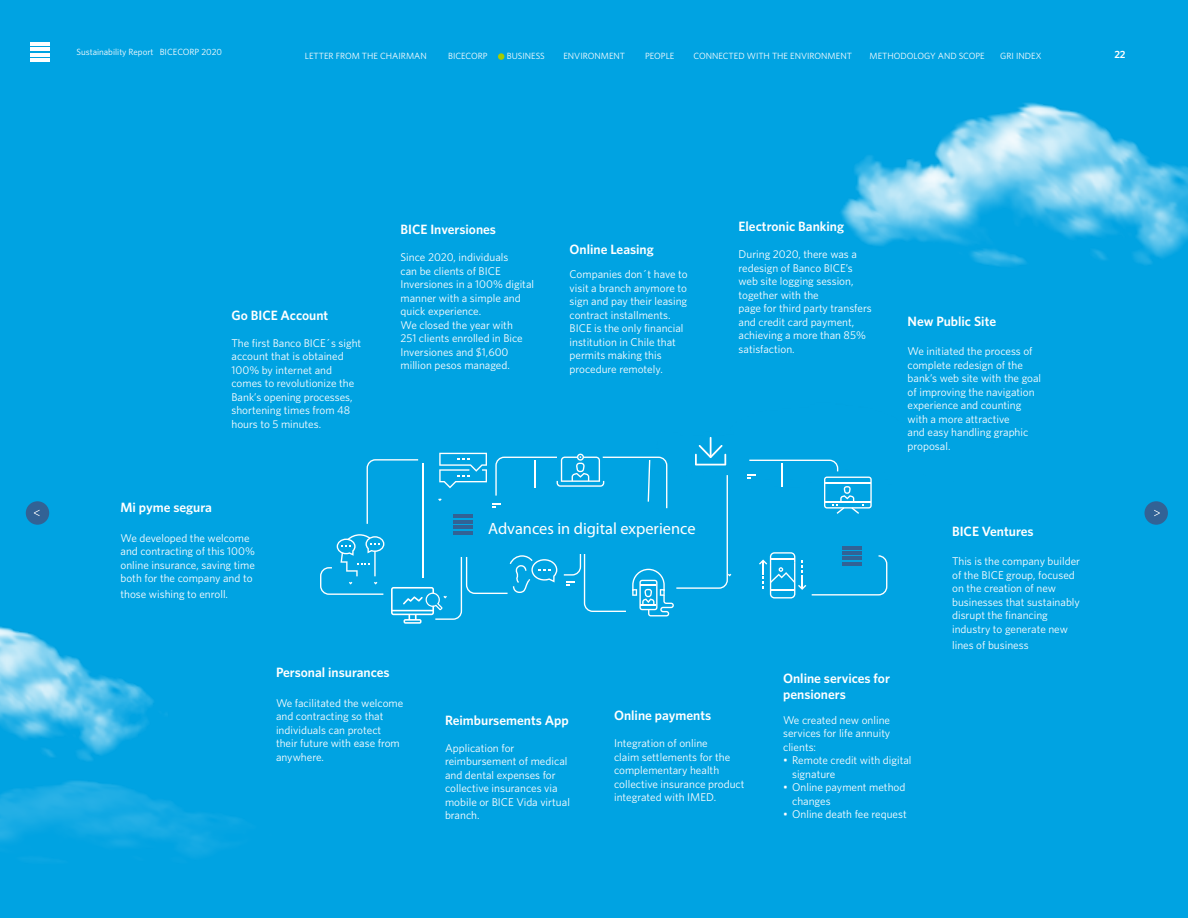
<style>
.page{position:relative;width:1188px;height:918px;background:#00a3e2}
.page>*{position:absolute;margin:0;border:0;box-sizing:border-box;transform-origin:0 0}
.t1{font:16.35px "Myriad Pro";color:#fff}
.t2{font:600 13.5px/16.2px "Whitney HTF";color:#fff}
.t3{font:11.25px/13.5px "Whitney HTF";color:#fff}
.t4{font:600 10.5px "Whitney HTF";color:#fff}
.t5{font:9px "Whitney HTF";color:#fff}
</style>
<div class="page">
<svg style="left:812px;top:555px;width:75px;height:41px"></svg>
<svg style="left:824px;top:496px;width:48px;height:18px"></svg>
<svg style="left:759px;top:552px;width:47px;height:46px"></svg>
<svg style="left:320px;top:452px;width:411px;height:172px"></svg>
<hr style="left:453px;top:515px;width:19px;height:3px;background:#326295">
<hr style="left:453px;top:520px;width:19px;height:3px;background:#326295">
<hr style="left:453px;top:526px;width:19px;height:3px;background:#326295">
<hr style="left:453px;top:531px;width:19px;height:3px;background:#326295">
<hr style="left:843px;top:546px;width:19px;height:3px;background:#326295">
<hr style="left:843px;top:551px;width:19px;height:4px;background:#326295">
<hr style="left:843px;top:557px;width:19px;height:3px;background:#326295">
<hr style="left:843px;top:562px;width:19px;height:4px;background:#326295">
<img style="left:637px;top:437px;width:235px;height:59px">
<img style="left:841px;top:102px;width:347px;height:164px">
<img style="left:0;top:626px;width:154px;height:135px">
<img style="left:0;top:780px;width:241px;height:80px">
<div style="left:498px;top:53px;width:6px;height:7px;background:#a6cc00;border-radius:50%"></div>
<hr style="left:30px;top:42px;width:19px;height:3px;background:#fff">
<hr style="left:30px;top:48px;width:19px;height:3px;background:#fff">
<hr style="left:30px;top:53px;width:19px;height:3px;background:#fff">
<hr style="left:30px;top:59px;width:19px;height:3px;background:#fff">
<div style="left:1145px;top:501px;width:23px;height:24px;background:#326295;border-radius:50%"></div>
<svg style="left:1154px;top:510px;width:6px;height:6px"></svg>
<div style="left:26px;top:501px;width:23px;height:24px;background:#326295;border-radius:50%"></div>
<svg style="left:34px;top:510px;width:6px;height:6px"></svg>
<p class="t5" style="left:76px;top:46px;width:147px">Sustainability Report BICECORP 2020</p>
<p class="t5" style="left:305px;top:51px;width:123px">LETTER FROM THE CHAIRMAN</p>
<p class="t5" style="left:448px;top:51px;width:41px">BICECORP</p>
<p class="t5" style="left:507px;top:51px;width:40px">BUSINESS</p>
<p class="t5" style="left:563px;top:51px;width:63px">ENVIRONMENT</p>
<p class="t5" style="left:645px;top:51px;width:31px">PEOPLE</p>
<p class="t5" style="left:694px;top:51px;width:160px">CONNECTED WITH THE ENVIRONMENT</p>
<p class="t5" style="left:870px;top:51px;width:117px">METHODOLOGY AND SCOPE</p>
<p class="t5" style="left:1000px;top:51px;width:43px">GRI INDEX</p>
<p class="t4" style="left:1114px;top:48px;width:13px">22</p>
<p class="t2" style="left:232px;top:307px;width:98px">Go BICE Account</p>
<p class="t3" style="left:232px;top:336px;width:131px">The first Banco BICE´s sight account that is obtained<br>100% by internet and comes to revolutionize the<br>Bank’s opening processes, shortening times from 48 hours to 5 minutes.</p>
<p class="t2" style="left:121px;top:499px;width:93px">Mi pyme segura</p>
<p class="t3" style="left:121px;top:531px;width:136px">We developed the welcome and contracting of this 100% online insurance, saving time both for the company and to</p>
<p class="t3" style="left:121px;top:588px;width:109px">those wishing to enroll.</p>
<p class="t2" style="left:401px;top:221px;width:97px">BICE Inversiones</p>
<p class="t3" style="left:401px;top:251px;width:135px">Since 2020, individuals<br>can be clients of BICE<br>Inversiones in a 100% digital manner with a simple and quick experience.<br>We closed the year with<br>251 clients enrolled in Bice<br>Inversiones and $1,600 million pesos managed.</p>
<p class="t2" style="left:570px;top:241px;width:86px">Online Leasing</p>
<p class="t3" style="left:570px;top:267px;width:120px">Companies don´t have to visit a branch anymore to sign and pay their leasing contract installments.<br>BICE is the only financial institution in Chile that permits making this procedure remotely.</p>
<h1 class="t1" style="left:488px;top:520px;width:209px">Advances in digital experience</h1>
<p class="t2" style="left:739px;top:218px;width:107px">Electronic Banking</p>
<p class="t3" style="left:739px;top:247px;width:135px">During 2020, there was a redesign of Banco BICE’s web site logging session, together with the<br>page for third party transfers and credit card payment, achieving a more than 85% satisfaction.</p>
<p class="t2" style="left:908px;top:312px;width:90px">New Public Site</p>
<p class="t3" style="left:908px;top:344px;width:135px">We initiated the process of complete redesign of the bank’s web site with the goal of improving the navigation experience and counting with a more attractive<br>and easy handling graphic proposal.</p>
<p class="t2" style="left:952px;top:522px;width:83px">BICE Ventures</p>
<p class="t3" style="left:952px;top:554px;width:129px">This is the company builder of the BICE group, focused on the creation of new businesses that sustainably disrupt the financing industry to generate new</p>
<p class="t3" style="left:952px;top:638px;width:78px">lines of business</p>
<p class="t2" style="left:276px;top:664px;width:115px">Personal insurances</p>
<p class="t3" style="left:276px;top:696px;width:129px">We facilitated the welcome and contracting so that individuals can protect their future with ease from anywhere.</p>
<p class="t2" style="left:445px;top:712px;width:125px">Reimbursements App</p>
<p class="t3" style="left:445px;top:741px;width:126px">Application for reimbursement of medical and dental expenses for collective insurances via mobile or BICE Vida virtual branch.</p>
<p class="t2" style="left:614px;top:707px;width:99px">Online payments</p>
<p class="t3" style="left:614px;top:736px;width:132px">Integration of online<br>claim settlements for the complementary health collective insurance product integrated with IMED.</p>
<p class="t2" style="left:783px;top:670px;width:108px">Online services for pensioners</p>
<p class="t3" style="left:783px;top:713px;width:109px;text-align:justify">We created new online services for life annuity clients:</p>
<p class="t3" style="left:792px;top:753px;width:121px;text-indent:-9px">• Remote credit with digital signature</p>
<p class="t3" style="left:792px;top:780px;width:115px;text-indent:-9px">• Online payment method changes</p>
<p class="t3" style="left:783px;top:807px;width:125px">• Online death fee request</p>
</div>
